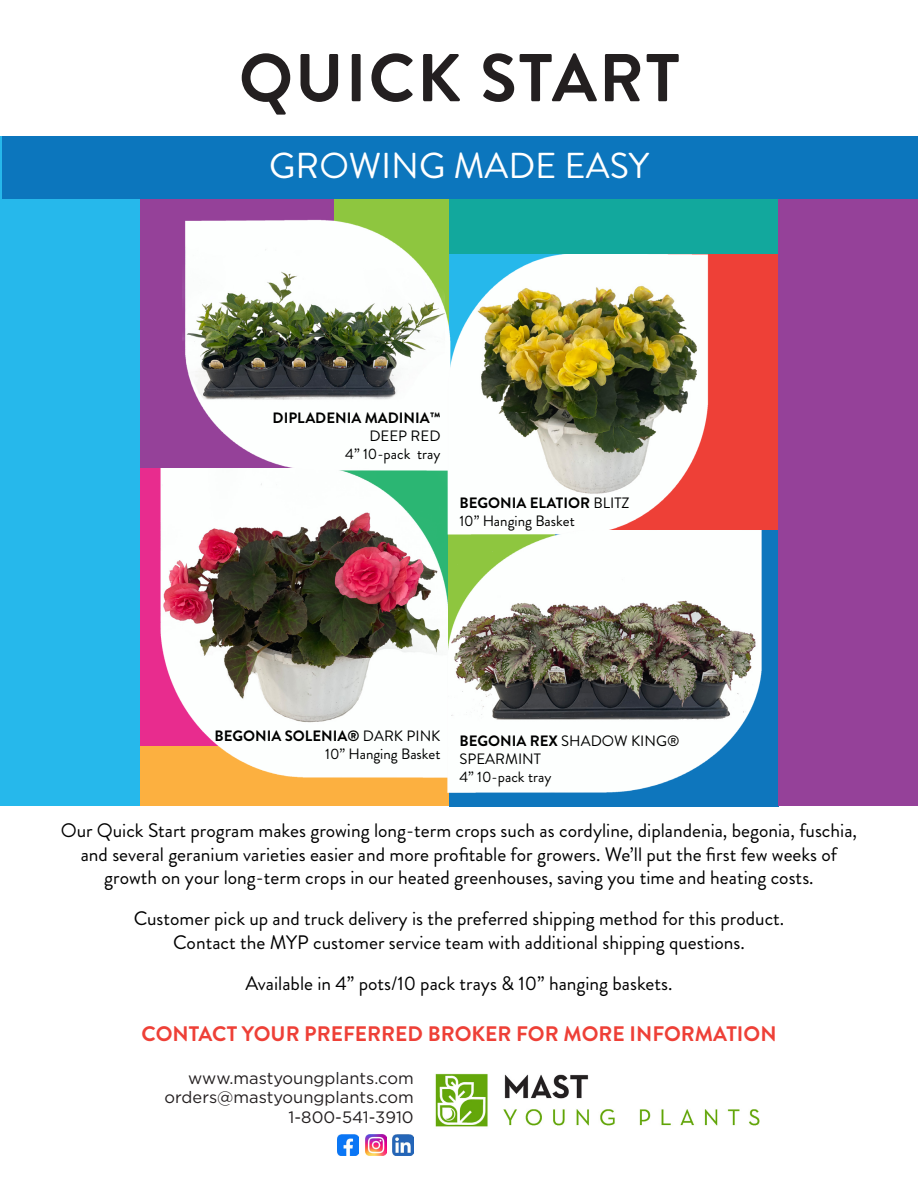
<style>
.page{position:relative;width:918px;height:1188px;background:#fff}
.page>*{position:absolute;margin:0;border:0;box-sizing:border-box;transform-origin:0 0}
.t1{font:700 67.5px "Brandon Grotesque";letter-spacing:.03em;color:#231f20}
.t2{font:36px "Brandon Grotesque";color:#fff}
.t3{font:700 21px "Brandon Grotesque";color:#ee4037}
.t4{font:19.5px/23.4px "Brandon Grotesque";color:#000;text-align:center}
.t5{font:16.5px "Gotham";color:#231f20}
.t6{font:15px "Brandon Grotesque";color:#000}
.t7{font:700 15px "Brandon Grotesque";color:#000}
.s1{font-weight:400}
.s2{font-weight:700}
</style>
<div class="page">
<div style="left:140px;top:466px;width:168px;height:281px;background:#e82c8e"></div>
<div style="left:449px;top:199px;width:330px;height:55px;background:#12a89d"></div>
<div style="left:596px;top:254px;width:183px;height:276px;background:#ee4037"></div>
<div style="left:140px;top:747px;width:310px;height:59px;background:#fcb040"></div>
<img style="left:159px;top:468px;width:285px;height:310px">
<div style="left:321px;top:199px;width:128px;height:184px;background:#8ec63f"></div>
<div style="left:140px;top:199px;width:194px;height:269px;background:#954199"></div>
<img style="left:183px;top:219px;width:261px;height:253px">
<div style="left:449px;top:530px;width:330px;height:276px;background:#0e76bd"></div>
<div style="left:779px;top:137px;width:139px;height:669px;background:#954199"></div>
<img style="left:444px;top:254px;width:265px;height:276px">
<img style="left:442px;top:530px;width:320px;height:263px">
<img style="left:338px;top:1134px;width:21px;height:21px">
<img style="left:365px;top:1134px;width:21px;height:21px">
<img style="left:393px;top:1134px;width:21px;height:21px">
<img style="left:435px;top:1073px;width:325px;height:54px">
<div style="left:1px;top:136px;width:139px;height:670px;background:#26b8eb"></div>
<div style="left:2px;top:136px;width:916px;height:63px;background:#0c76bd"></div>
<p class="t1" style="left:239px;top:31px;width:442px">QUICK START</p>
<p class="t2" style="left:269px;top:141px;width:382px">GROWING MADE EASY</p>
<p class="t7" style="left:273px;top:408px;width:169px">DIPLADENIA MADINIA™</p>
<p class="t6" style="left:369px;top:426px;width:73px">DEEP RED</p>
<p class="t6" style="left:345px;top:444px;width:97px">4” 10-pack tray</p>
<p class="t7" style="left:459px;top:492px;width:172px">BEGONIA ELATIOR <span class="s1">BLITZ</span></p>
<p class="t6" style="left:459px;top:510px;width:117px">10” Hanging Basket</p>
<p class="t7" style="left:215px;top:725px;width:228px">BEGONIA SOLENIA® <span class="s1">DARK PINK</span></p>
<p class="t6" style="left:325px;top:744px;width:117px">10” Hanging Basket</p>
<p class="t6" style="left:459px;top:731px;width:222px"><span class="s2">BEGONIA REX</span> SHADOW KING®</p>
<p class="t6" style="left:459px;top:749px;width:83px">SPEARMINT</p>
<p class="t6" style="left:459px;top:767px;width:93px">4” 10-pack tray</p>
<p class="t4" style="left:61px;top:819px;width:798px">Our Quick Start program makes growing long-term crops such as cordyline, diplandenia, begonia, fuschia, and several geranium varieties easier and more profitable for growers. We’ll put the first few weeks of growth on your long-term crops in our heated greenhouses, saving you time and heating costs.</p>
<p class="t4" style="left:134px;top:907px;width:652px">Customer pick up and truck delivery is the preferred shipping method for this product.</p>
<p class="t4" style="left:173px;top:931px;width:573px">Contact the MYP customer service team with additional shipping questions.</p>
<p class="t4" style="left:245px;top:972px;width:429px">Available in 4” pots/10 pack trays &amp; 10” hanging baskets.</p>
<p class="t3" style="left:141px;top:1019px;width:637px">CONTACT YOUR PREFERRED BROKER FOR MORE INFORMATION</p>
<p class="t5" style="left:188px;top:1069px;width:227px">www.mastyoungplants.com</p>
<p class="t5" style="left:165px;top:1088px;width:251px">orders@mastyoungplants.com</p>
<p class="t5" style="left:289px;top:1108px;width:127px">1-800-541-3910</p>
</div>
